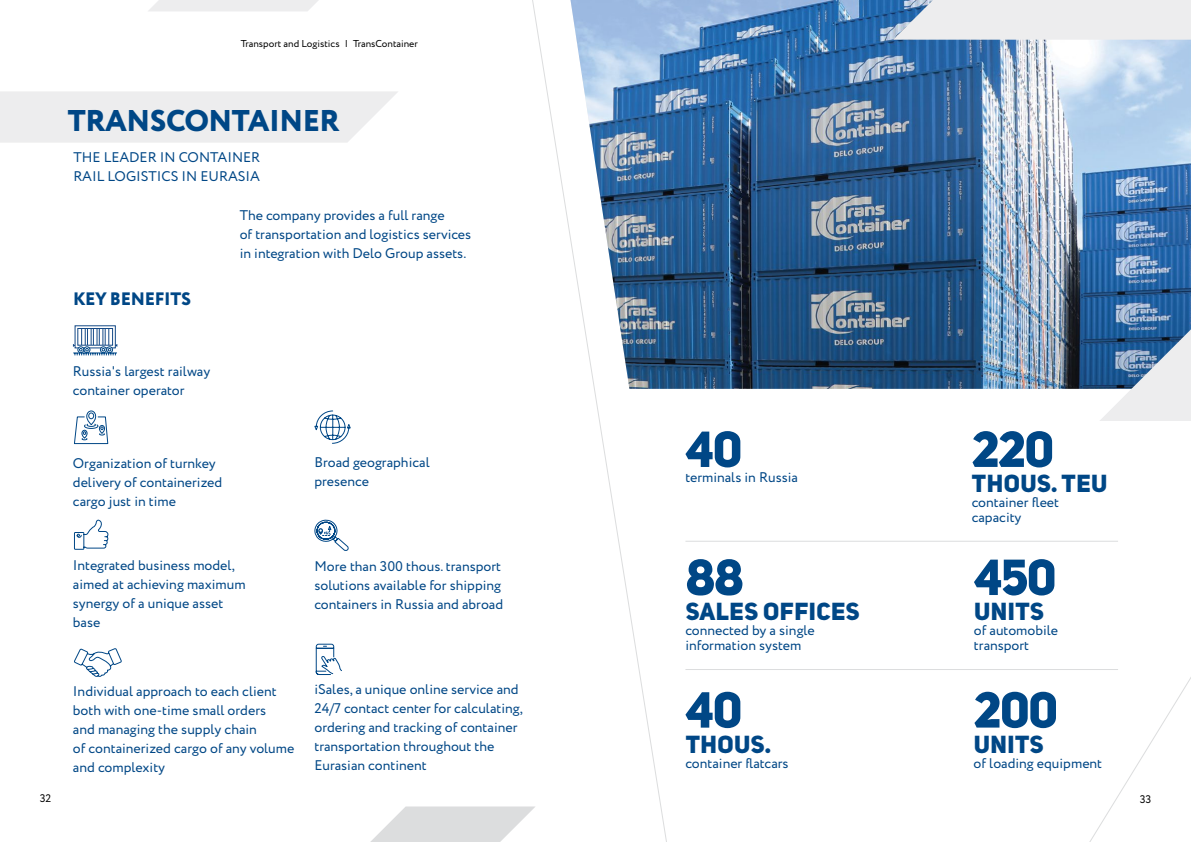
<style>
.page{position:relative;width:1191px;height:842px;background:#fff}
.page>*{position:absolute;margin:0;border:0;box-sizing:border-box;transform-origin:0 0}
.t1{font:50px "Uni Sans Heavy Caps";letter-spacing:-.03em;color:#004786}
.t2{font:800 30px "Circe";letter-spacing:-.015em;color:#004786}
.t3{font:24.4px "Uni Sans Heavy Caps";letter-spacing:.02em;color:#004786}
.t4{font:800 18px "Circe";letter-spacing:-.015em;color:#004786}
.t5{font:14px/19px "Circe";color:#004786}
.t6{font:11px "Circe";color:#000}
.t7{font:10px "Circe";color:#000}
</style>
<div class="page">
<img style="left:672px;top:0;width:519px;height:389px">
<div style="left:0;top:91px;width:398px;height:52px;background:#ededee"></div>
<div style="left:148px;top:0;width:170px;height:11px;background:#ededee"></div>
<svg style="left:893px;top:0;width:298px;height:40px"></svg>
<svg style="left:1099px;top:284px;width:92px;height:137px"></svg>
<svg style="left:370px;top:806px;width:157px;height:36px"></svg>
<svg style="left:1089px;top:677px;width:102px;height:165px"></svg>
<svg style="left:527px;top:0;width:145px;height:842px"></svg>
<svg style="left:314px;top:410px;width:37px;height:34px"></svg>
<svg style="left:315px;top:519px;width:34px;height:32px"></svg>
<svg style="left:315px;top:643px;width:27px;height:32px"></svg>
<svg style="left:74px;top:410px;width:35px;height:35px"></svg>
<svg style="left:74px;top:648px;width:48px;height:29px"></svg>
<svg style="left:74px;top:519px;width:35px;height:31px"></svg>
<hr style="left:685px;top:541px;width:433px;height:1px;background:#dcddde">
<hr style="left:685px;top:669px;width:433px;height:1px;background:#dcddde">
<svg style="left:73px;top:325px;width:44px;height:30px"></svg>
<p class="t7" style="left:241px;top:37px;width:179px">Transport and Logistics | TransContainer</p>
<h2 class="t2" style="left:68px;top:100px;width:273px">TRANSCONTAINER</h2>
<p class="t5" style="left:73px;top:148px;width:188px">THE LEADER IN CONTAINER<br>RAIL LOGISTICS IN EURASIA</p>
<p class="t4" style="left:73px;top:287px;width:119px">KEY BENEFITS</p>
<p class="t5" style="left:240px;top:206px;width:233px">The company provides a full range<br>of transportation and logistics services in integration with Delo Group assets.</p>
<p class="t5" style="left:73px;top:362px;width:139px">Russia's largest railway container operator</p>
<p class="t5" style="left:73px;top:454px;width:151px">Organization of turnkey delivery of containerized cargo just in time</p>
<p class="t5" style="left:314px;top:454px;width:117px">Broad geographical presence</p>
<p class="t5" style="left:73px;top:557px;width:174px">Integrated business model, aimed at achieving maximum synergy of a unique asset base</p>
<p class="t5" style="left:314px;top:557px;width:190px">More than 300 thous. transport solutions available for shipping containers in Russia and abroad</p>
<p class="t5" style="left:73px;top:682px;width:223px">Individual approach to each client both with one-time small orders<br>and managing the supply chain<br>of containerized cargo of any volume and complexity</p>
<p class="t5" style="left:314px;top:681px;width:210px">iSales, a unique online service and<br>24/7 contact center for calculating, ordering and tracking of container transportation throughout the<br>Eurasian continent</p>
<h1 class="t1" style="left:685px;top:417px;width:58px">40</h1>
<p class="t5" style="left:685px;top:468px;width:114px">terminals in Russia</p>
<h1 class="t1" style="left:685px;top:545px;width:60px">88</h1>
<h3 class="t3" style="left:685px;top:596px;width:175px">SALES OFFICES</h3>
<p class="t5" style="left:685px;top:623px;width:131px;line-height:15px">connected by a single information system</p>
<h1 class="t1" style="left:685px;top:678px;width:58px">40</h1>
<h3 class="t3" style="left:685px;top:728px;width:87px">THOUS.</h3>
<p class="t5" style="left:685px;top:754px;width:105px">container flatcars</p>
<h1 class="t1" style="left:971px;top:417px;width:84px">220</h1>
<h3 class="t3" style="left:972px;top:468px;width:137px">THOUS. TEU</h3>
<p class="t5" style="left:971px;top:495px;width:89px;line-height:15px">container fleet capacity</p>
<h1 class="t1" style="left:974px;top:545px;width:84px">450</h1>
<h3 class="t3" style="left:974px;top:596px;width:71px">UNITS</h3>
<p class="t5" style="left:974px;top:623px;width:86px;line-height:15px">of automobile transport</p>
<h1 class="t1" style="left:973px;top:678px;width:86px">200</h1>
<h3 class="t3" style="left:974px;top:728px;width:71px">UNITS</h3>
<p class="t5" style="left:973px;top:754px;width:130px">of loading equipment</p>
<p class="t6" style="left:40px;top:791px;width:13px">32</p>
<p class="t6" style="left:1139px;top:792px;width:13px">33</p>
</div>
